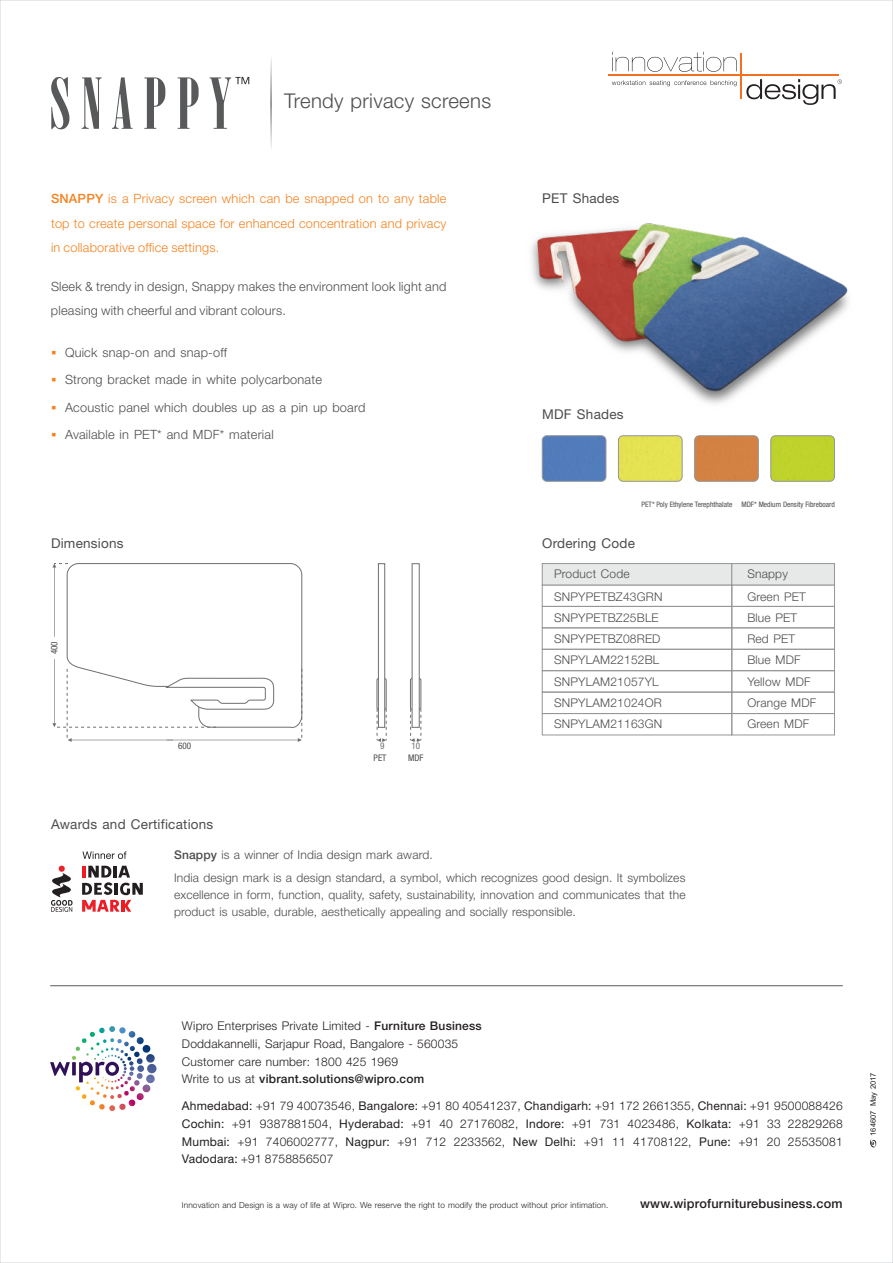
<style>
.page{position:relative;width:893px;height:1263px;background:#fff}
.page>*{position:absolute;margin:0;border:0;box-sizing:border-box;transform-origin:0 0}
.t1{font:68.55px "Sardonyx";letter-spacing:.155em;color:#58595b}
.t2{font:300 20.25px "Helvetica Neue LT";letter-spacing:.015em;color:#4d4d4f}
.t3{font:13.5px "Helvetica Neue LT";letter-spacing:.015em;color:#4d4d4f}
.t4{font:300 12.75px/24.2px "Helvetica Neue LT";letter-spacing:.015em;color:#4d4d4f}
.t5{font:300 12.75px/24.2px "Helvetica Neue LT";letter-spacing:.015em;color:#f5821f;text-align:justify}
.t6{font:500 12.75px "Helvetica Neue LT";letter-spacing:.015em;color:#231f20}
.t7{font:300 12px/17.7px "Helvetica Neue LT";letter-spacing:.015em;color:#231f20}
.t8{font:300 12px/21.3px "Helvetica Neue LT";letter-spacing:.01em;color:#4d4d4f}
.t9{font:condensed 9.15px "Helvetica Neue LT Pro";color:#4d4d4f}
.t10{font:condensed 9.15px "Helvetica Neue LT Pro";color:#6d6f71}
.t11{font:300 8.25px "Helvetica Neue LT";letter-spacing:.015em;color:#231f20}
.t12{font:condensed 7.5px "Helvetica Neue LT Pro";color:#4d4d4f}
.t13{font:7.5px "Arial";color:#231f20}
.s1{font-weight:500}
.s2{color:#f5821f}
.s3{font-family:"Helvetica Neue";font-weight:400}
</style>
<div class="page">
<svg style="left:870px;top:1139px;width:6px;height:8px"></svg>
<hr style="left:741px;top:53px;width:1px;height:46px;background:#f37021">
<svg style="left:612px;top:52px;width:125px;height:20px"></svg>
<svg style="left:746px;top:79px;width:96px;height:26px"></svg>
<svg style="left:612px;top:80px;width:125px;height:6px"></svg>
<hr style="left:608px;top:74px;width:230px;height:1px;background:#f37021">
<svg style="left:82px;top:865px;width:61px;height:47px"></svg>
<svg style="left:51px;top:866px;width:22px;height:46px"></svg>
<svg style="left:82px;top:851px;width:45px;height:8px"></svg>
<div style="left:378px;top:563px;width:7px;height:165px;border:1px solid #6d6f71"></div>
<div style="left:412px;top:563px;width:8px;height:165px;border:1px solid #6d6f71"></div>
<svg style="left:52px;top:563px;width:250px;height:179px"></svg>
<svg style="left:376px;top:678px;width:11px;height:64px"></svg>
<svg style="left:410px;top:678px;width:12px;height:64px"></svg>
<svg style="left:270px;top:58px;width:2px;height:91px"></svg>
<div style="left:542px;top:627px;width:190px;height:23px;border:1px solid #949698"></div>
<div style="left:542px;top:606px;width:190px;height:22px;border:1px solid #949698"></div>
<div style="left:542px;top:585px;width:190px;height:22px;border:1px solid #949698"></div>
<div style="left:731px;top:627px;width:104px;height:23px;border:1px solid #949698"></div>
<div style="left:731px;top:606px;width:104px;height:22px;border:1px solid #949698"></div>
<div style="left:731px;top:585px;width:104px;height:22px;border:1px solid #949698"></div>
<svg style="left:541px;top:563px;width:294px;height:23px"></svg>
<div style="left:542px;top:649px;width:190px;height:22px;border:1px solid #949698"></div>
<div style="left:731px;top:649px;width:104px;height:22px;border:1px solid #949698"></div>
<div style="left:542px;top:670px;width:190px;height:22px;border:1px solid #949698"></div>
<div style="left:731px;top:670px;width:104px;height:22px;border:1px solid #949698"></div>
<div style="left:542px;top:692px;width:190px;height:22px;border:1px solid #949698"></div>
<div style="left:731px;top:692px;width:104px;height:22px;border:1px solid #949698"></div>
<div style="left:542px;top:713px;width:190px;height:22px;border:1px solid #949698"></div>
<div style="left:731px;top:713px;width:104px;height:22px;border:1px solid #949698"></div>
<div style="left:542px;top:436px;width:64px;height:45px;background:#527cba;border-radius:5px"></div>
<div style="left:542px;top:435px;width:64px;height:47px;border:1px solid #949698;border-radius:5px"></div>
<div style="left:618px;top:436px;width:64px;height:45px;background:#e5e353;border-radius:5px"></div>
<div style="left:618px;top:435px;width:64px;height:47px;border:1px solid #949698;border-radius:5px"></div>
<div style="left:695px;top:436px;width:63px;height:45px;background:#d48244;border-radius:5px"></div>
<div style="left:694px;top:435px;width:65px;height:47px;border:1px solid #949698;border-radius:5px"></div>
<div style="left:771px;top:436px;width:63px;height:45px;background:#bed32b;border-radius:5px"></div>
<div style="left:770px;top:435px;width:65px;height:47px;border:1px solid #949698;border-radius:5px"></div>
<svg style="left:235px;top:77px;width:14px;height:7px"></svg>
<img style="left:531px;top:223px;width:318px;height:181px">
<hr style="left:50px;top:985px;width:793px;height:1px;background:#58595b">
<svg style="left:50px;top:1062px;width:20px;height:14px"></svg>
<svg style="left:72px;top:1062px;width:4px;height:13px"></svg>
<svg style="left:79px;top:1062px;width:40px;height:14px"></svg>
<img style="left:75px;top:1076px;width:69px;height:35px">
<h1 class="t1" style="left:49px;top:77px;width:183px">SNAPPY</h1>
<h2 class="t2" style="left:284px;top:94px;width:209px">Trendy privacy screens</h2>
<p class="t5" style="left:51px;top:188px;width:397px"><span class="s1">SNAPPY</span> is a Privacy screen which can be snapped on to any table top to create personal space for enhanced concentration and privacy in collaborative office settings.</p>
<p class="t4" style="left:51px;top:275px;width:397px">Sleek &amp; trendy in design, Snappy makes the environment look light and pleasing with cheerful and vibrant colours.</p>
<p class="t4" style="left:51px;top:342px;width:178px"><span class="s2">▪</span> Quick snap-on and snap-off</p>
<p class="t4" style="left:51px;top:369px;width:272px"><span class="s2">▪</span> Strong bracket made in white polycarbonate</p>
<p class="t4" style="left:51px;top:396px;width:316px"><span class="s2">▪</span> Acoustic panel which doubles up as a pin up board</p>
<p class="t4" style="left:51px;top:423px;width:224px"><span class="s2">▪</span> Available in PET* and MDF* material</p>
<p class="t3" style="left:542px;top:193px;width:79px">PET Shades</p>
<p class="t3" style="left:542px;top:409px;width:83px">MDF Shades</p>
<p class="t12" style="left:641px;top:501px;width:195px">PET* Poly Ethylene Terephthalate MDF* Medium Density Fibreboard</p>
<p class="t3" style="left:51px;top:537px;width:74px">Dimensions</p>
<p class="t3" style="left:542px;top:537px;width:94px">Ordering Code</p>
<p class="t8" style="left:554px;top:564px;width:77px">Product Code</p>
<p class="t8" style="left:747px;top:564px;width:42px">Snappy</p>
<p class="t8" style="left:554px;top:587px;width:110px">SNPYPETBZ43GRN<br>SNPYPETBZ25BLE<br>SNPYPETBZ08RED<br>SNPYLAM22152BL<br>SNPYLAM21057YL<br>SNPYLAM21024OR<br>SNPYLAM21163GN</p>
<p class="t8" style="left:747px;top:587px;width:70px">Green PET<br>Blue PET<br>Red PET<br>Blue MDF<br>Yellow MDF<br>Orange MDF<br>Green MDF</p>
<p class="t9" style="left:51px;top:654px;width:15px;rotate:-90deg">400</p>
<p class="t9" style="left:178px;top:742px;width:15px">600</p>
<p class="t10" style="left:380px;top:742px;width:6px">9</p>
<p class="t10" style="left:411px;top:742px;width:10px">10</p>
<p class="t9" style="left:374px;top:754px;width:14px">PET</p>
<p class="t9" style="left:408px;top:754px;width:17px">MDF</p>
<p class="t3" style="left:51px;top:818px;width:164px">Awards and Certifications</p>
<p class="t8" style="left:174px;top:844px;width:513px;line-height:22.8px"><span class="s1">Snappy</span> is a winner of India design mark award.<br>India design mark is a design standard, a symbol, which recognizes good design. It symbolizes</p>
<p class="t8" style="left:174px;top:887px;width:513px;line-height:17px">excellence in form, function, quality, safety, sustainability, innovation and communicates that the product is usable, durable, aesthetically appealing and socially responsible.</p>
<p class="t7" style="left:182px;top:1018px;width:301px">Wipro Enterprises Private Limited - <span class="s1">Furniture Business </span>Doddakannelli, Sarjapur Road, Bangalore - 560035<br>Customer care number: 1800 425 1969<br>Write to us at <span class="s1">vibrant.solutions@wipro.com</span></p>
<p class="t7" style="left:182px;top:1098px;width:662px;text-align:justify"><span class="s3">Ahmedabad:</span> +91 79 40073546, <span class="s3">Bangalore:</span> +91 80 40541237, <span class="s3">Chandigarh:</span> +91 172 2661355, <span class="s3">Chennai:</span> +91 9500088426<br><span class="s3">Cochin:</span> +91 9387881504, <span class="s3">Hyderabad:</span> +91 40 27176082, <span class="s3">Indore:</span> +91 731 4023486, <span class="s3">Kolkata:</span> +91 33 22829268<br><span class="s3">Mumbai:</span> +91 7406002777, <span class="s3">Nagpur:</span> +91 712 2233562, <span class="s3">New Delhi:</span> +91 11 41708122, <span class="s3">Pune:</span> +91 20 25535081<br><span class="s3">Vadodara:</span> +91 8758856507</p>
<p class="t11" style="left:182px;top:1202px;width:428px">Innovation and Design is a way of life at Wipro. We reserve the right to modify the product without prior intimation.</p>
<p class="t6" style="left:640px;top:1198px;width:204px">www.wiprofurniturebusiness.com</p>
<p class="t13" style="left:870px;top:1136px;width:65px;rotate:-90deg">164607 May 2017</p>
</div>
